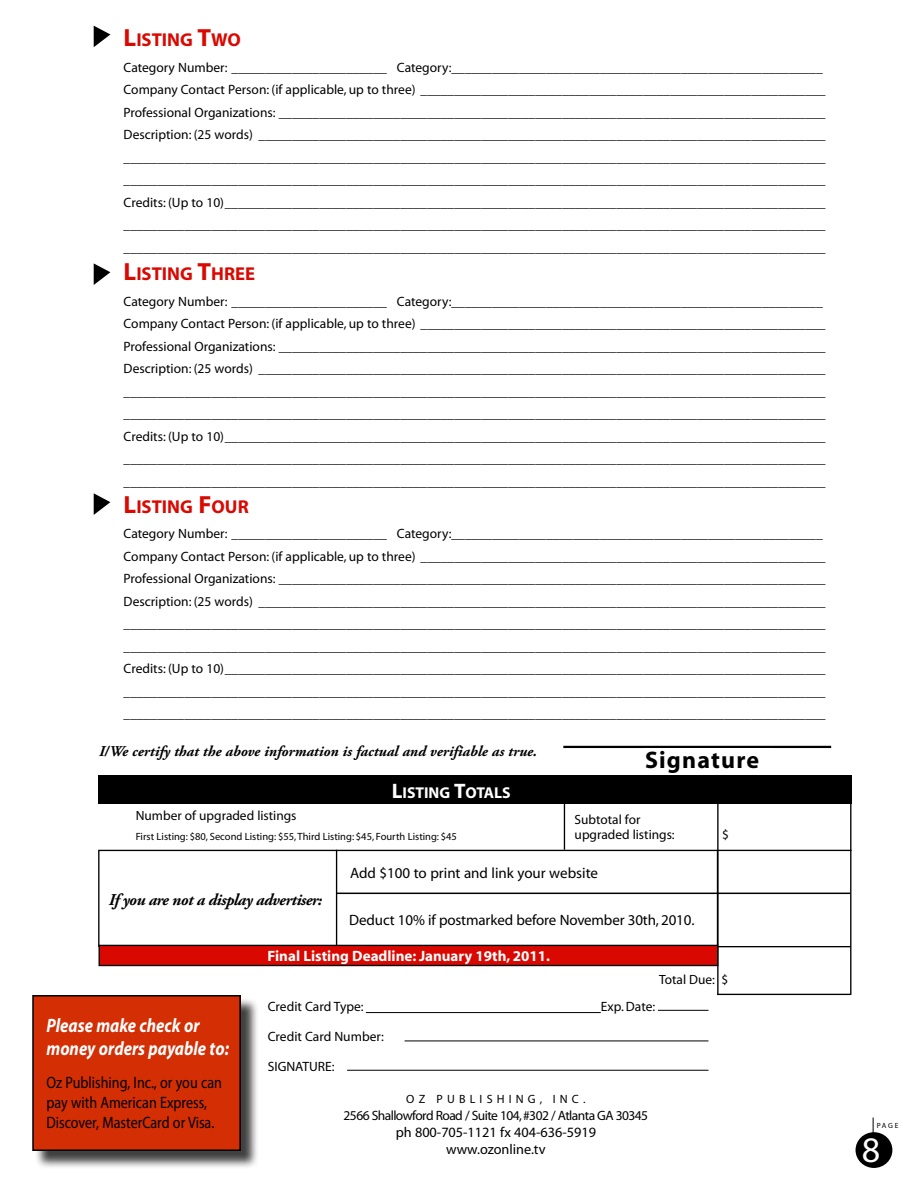
<style>
.page{position:relative;width:918px;height:1188px;background:#fff}
.page>*{position:absolute;margin:0;border:0;box-sizing:border-box;transform-origin:0 0}
.t1{font:36px "Myriad";color:#fff}
.t2{font:700 24px "Myriad";letter-spacing:.05em;color:#000}
.t3{font:italic 700 19.5px/23.4px "Myriad Pro";color:#fff;scale:.85 1}
.t4{font:700 18.6px "Myriad";color:#d90902}
.t5{font:16.5px/19.8px "Myriad Pro";color:#000;scale:.85 1}
.t6{font:italic 700 16.5px "Adobe Garamond Pro";letter-spacing:-.03em;color:#000}
.t7{font:700 15.75px "Myriad";color:#fff}
.t8{font:15px "Myriad";letter-spacing:-.01em;color:#000}
.t9{font:italic 700 15px "Adobe Garamond Pro";color:#000}
.t10{font:700 15px "Myriad";color:#fff}
.t11{font:14.25px/17.1px "Myriad";color:#000;text-align:center}
.t12{font:13.5px/22.5px "Myriad";color:#000}
.t13{font:13.5px "Myriad";letter-spacing:-.04em;color:#000}
.t14{font:13.35px/14.5px "Myriad";color:#000}
.t15{font:12px "Myriad";letter-spacing:.35em;color:#000}
.t16{font:10.5px "Myriad";color:#000}
.t17{font:7.5px "Myriad";color:#000}
.s1{font-size:24.9px}
.s2{font-size:21px}
</style>
<div class="page">
<div style="left:856px;top:1132px;width:36px;height:36px;background:#000;border-radius:50%"></div>
<svg style="left:873px;top:1118px;width:1px;height:15px"></svg>
<hr style="left:366px;top:1012px;width:235px;height:1px;background:#000">
<hr style="left:563px;top:746px;width:268px;height:2px;background:#000">
<svg style="left:94px;top:263px;width:16px;height:22px"></svg>
<svg style="left:94px;top:493px;width:16px;height:22px"></svg>
<svg style="left:94px;top:26px;width:16px;height:21px"></svg>
<hr style="left:718px;top:850px;width:133px;height:1px;background:#000">
<hr style="left:718px;top:946px;width:133px;height:1px;background:#000">
<hr style="left:717px;top:994px;width:134px;height:1px;background:#000">
<hr style="left:564px;top:789px;width:1px;height:61px;background:#000">
<div style="left:98px;top:775px;width:753px;height:29px;background:#000"></div>
<hr style="left:717px;top:803px;width:2px;height:192px;background:#000">
<div style="left:98px;top:850px;width:620px;height:97px;border:1px solid #000"></div>
<hr style="left:336px;top:850px;width:1px;height:96px;background:#000">
<hr style="left:850px;top:803px;width:1px;height:192px;background:#000">
<hr style="left:336px;top:893px;width:514px;height:1px;background:#000">
<hr style="left:658px;top:1010px;width:51px;height:1px;background:#000">
<hr style="left:405px;top:1041px;width:304px;height:1px;background:#000">
<hr style="left:347px;top:1070px;width:362px;height:1px;background:#000">
<div style="left:99px;top:946px;width:618px;height:19px;background:#d90902"></div>
<div style="left:99px;top:945px;width:619px;height:21px;border:1px solid #000"></div>
<div style="left:34px;top:997px;width:226px;height:173px;background:#000;opacity:.75"></div>
<div style="left:33px;top:996px;width:207px;height:154px;background:#d32e04"></div>
<div style="left:32px;top:995px;width:209px;height:156px;border:2px solid #000"></div>
<h3 class="t4" style="left:124px;top:31px;width:119px"><span class="s1">L</span>ISTING <span class="s1">T</span>WO</h3>
<p class="t12" style="left:124px;top:57px;width:703px">Category Number: _______________________ C ategory:_______________________________________________________ Company Contact Person: (if applicable, up to three) ____________________________________________________________ Professional Organizations: _________________________________________________________________________________ Description: (25 words) ____________________________________________________________________________________ ________________________________________________________________________________________________________ ________________________________________________________________________________________________________ Credits: (Up to 10)_________________________________________________________________________________________ ________________________________________________________________________________________________________ ________________________________________________________________________________________________________</p>
<h3 class="t4" style="left:124px;top:264px;width:133px"><span class="s1">L</span>ISTING <span class="s1">T</span>HREE</h3>
<p class="t12" style="left:124px;top:290px;width:703px">Category Number: _______________________ C ategory:_______________________________________________________ Company Contact Person: (if applicable, up to three) ____________________________________________________________ Professional Organizations: _________________________________________________________________________________ Description: (25 words) ____________________________________________________________________________________ ________________________________________________________________________________________________________ ________________________________________________________________________________________________________ Credits: (Up to 10)_________________________________________________________________________________________ ________________________________________________________________________________________________________ ________________________________________________________________________________________________________</p>
<h3 class="t4" style="left:124px;top:497px;width:125px"><span class="s1">L</span>ISTING <span class="s1">F</span>OUR</h3>
<p class="t12" style="left:124px;top:523px;width:703px">Category Number: _______________________ C ategory:_______________________________________________________ Company Contact Person: (if applicable, up to three) ____________________________________________________________ Professional Organizations: _________________________________________________________________________________ Description: (25 words) ____________________________________________________________________________________ ________________________________________________________________________________________________________ ________________________________________________________________________________________________________ Credits: (Up to 10)_________________________________________________________________________________________ ________________________________________________________________________________________________________ ________________________________________________________________________________________________________</p>
<p class="t9" style="left:99px;top:742px;width:440px">I/We certify that the above information is factual and verifiable as true.</p>
<h2 class="t2" style="left:645px;top:748px;width:116px">Signature</h2>
<p class="t7" style="left:392px;top:784px;width:120px"><span class="s2">L</span>ISTING <span class="s2">T</span>OTALS</p>
<p class="t14" style="left:136px;top:809px;width:162px">Number of upgraded listings</p>
<p class="t16" style="left:136px;top:831px;width:323px">First Listing: $80, Second Listing: $55, Third Listing: $45, Fourth Listing: $45</p>
<p class="t14" style="left:575px;top:813px;width:102px">Subtotal for upgraded listings:</p>
<p class="t6" style="left:109px;top:890px;width:215px">If you are not a display advertiser:</p>
<p class="t8" style="left:350px;top:866px;width:250px">Add $100 to print and link your website</p>
<p class="t8" style="left:349px;top:912px;width:347px">Deduct 10% if postmarked before November 30th, 2010.</p>
<p class="t10" style="left:268px;top:948px;width:284px">Final Listing Deadline: January 19th, 2011.</p>
<p class="t14" style="left:722px;top:828px;width:8px">$</p>
<h3 class="t3" style="left:46px;top:1013px;width:216px">Please make check or money orders payable to:</h3>
<p class="t5" style="left:46px;top:1072px;width:208px">Oz Publishing, Inc., or you can pay with American Express,<br>Discover, MasterCard or Visa.</p>
<p class="t14" style="left:659px;top:973px;width:71px">Total Due: $</p>
<p class="t12" style="left:268px;top:996px;width:97px">Credit Card Type:</p>
<p class="t12" style="left:601px;top:996px;width:56px">Exp. Date:</p>
<p class="t12" style="left:268px;top:1022px;width:118px;line-height:29.7px">Credit Card Number:<br>SIGNA</p>
<p class="t12" style="left:302px;top:1055px;width:34px">TURE:</p>
<p class="t15" style="left:406px;top:1093px;width:181px">Oz Pub lishing, I nc.</p>
<p class="t13" style="left:344px;top:1109px;width:306px">2566 Shallowford Road / Suite 104, #302 / Atlanta GA 30345</p>
<p class="t11" style="left:396px;top:1124px;width:202px">ph 800-705-1121 fx 404-636-5919 www.ozonline.tv</p>
<p class="t17" style="left:877px;top:1122px;width:23px">PAG E</p>
<h1 class="t1" style="left:862px;top:1132px;width:20px">8</h1>
</div>
